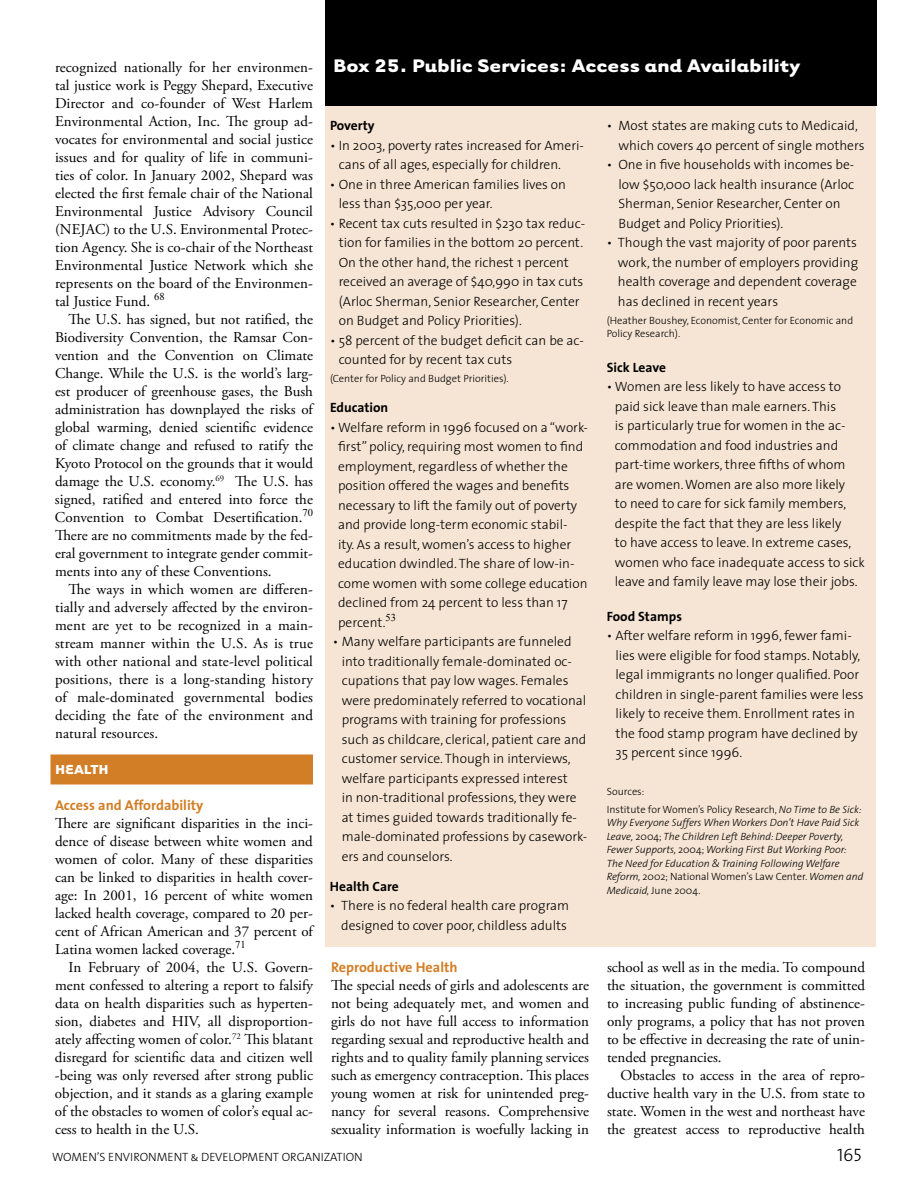
<style>
.page{position:relative;width:918px;height:1188px;background:#fff}
.page>*{position:absolute;margin:0;border:0;box-sizing:border-box;transform-origin:0 0}
.t1{font:700 21px "Tarzana Wide";color:#fff}
.t2{font:18px "The Sans Light Caps";color:#000}
.t3{font:15px/18px "Adobe Garamond Pro";color:#000;text-align:justify}
.t4{font:700 15px "Tarzana Wide";color:#fff}
.t5{font:700 14.25px "The Sans";color:#d27e26}
.t6{font:300 13.5px/19.5px "The Sans";color:#000}
.t7{font:700 13.5px "The Sans";color:#000}
.t8{font:12px "The Sans Light Caps";color:#000}
.t9{font:italic 300 10.5px/13.5px "The Sans";color:#000}
.t10{font:300 10.5px/13.5px "The Sans";color:#000}
.s1{font-style:italic}
.s2{font-style:normal}
</style>
<div class="page">
<div style="left:51px;top:754px;width:262px;height:30px;background:#d27e26"></div>
<div style="left:325px;top:0;width:551px;height:946px;background:#f6e5d4"></div>
<div style="left:325px;top:0;width:552px;height:106px;background:#000"></div>
<h1 class="t1" style="left:333px;top:52px;width:469px">Box 25. Public Services: Access and Availability</h1>
<p class="t3" style="left:55px;top:59px;width:260px">recognized nationally for her environmen&shy;tal justice work is Peggy Shepard, Executive Director and co-founder of West Harlem Environmental Action, Inc. The group ad&shy;vocates for environmental and social justice issues and for quality of life in communi&shy;ties of color. In January 2002, Shepard was elected the first female chair of the National Environmental Justice Advisory Council (NEJAC) to the U.S. Environmental Protec&shy;tion Agency. She is co-chair of the Northeast Environmental Justice Network which she represents on the board of the Environmen&shy;tal Justice Fund. <sup>68</sup></p>
<p class="t3" style="left:55px;top:311px;width:260px;text-indent:14px">The U.S. has signed, but not ratified, the Biodiversity Convention, the Ramsar Con&shy;vention and the Convention on Climate Change. While the U.S. is the world’s larg&shy;est producer of greenhouse gases, the Bush administration has downplayed the risks of global warming, denied scientific evidence of climate change and refused to ratify the Kyoto Protocol on the grounds that it would damage the U.S. economy.<sup>69</sup> The U.S. has signed, ratified and entered into force the Convention to Combat Desertification.<sup>70<br></sup>There are no commitments made by the fed&shy;eral government to integrate gender commit&shy;ments into any of these Conventions.</p>
<p class="t3" style="left:55px;top:581px;width:260px;text-indent:13px">The ways in which women are differen&shy;tially and adversely affected by the environ&shy;ment are yet to be recognized in a main&shy;stream manner within the U.S. As is true with other national and state-level political positions, there is a long-standing history of male-dominated governmental bodies deciding the fate of the environment and natural resources.</p>
<p class="t4" style="left:55px;top:760px;width:55px">HEALTH</p>
<p class="t5" style="left:55px;top:793px;width:150px">Access and Affordability</p>
<p class="t3" style="left:55px;top:815px;width:260px">There are significant disparities in the inci&shy;dence of disease between white women and women of color. Many of these disparities can be linked to disparities in health cover&shy;age: In 2001, 16 percent of white women lacked health coverage, compared to 20 per&shy;cent of African American and 37 percent of Latina women lacked coverage.<sup>71</sup></p>
<p class="t3" style="left:55px;top:959px;width:260px;text-indent:13px">In February of 2004, the U.S. Govern&shy;ment confessed to altering a report to falsify data on health disparities such as hyperten&shy;sion, diabetes and HIV, all disproportion&shy;ately affecting women of color.<sup>72</sup> This blatant disregard for scientific data and citizen well -being was only reversed after strong public objection, and it stands as a glaring example of the obstacles to women of color’s equal ac&shy;cess to health in the U.S.</p>
<p class="t5" style="left:331px;top:955px;width:128px">Reproductive Health</p>
<p class="t6" style="left:618px;top:116px;width:248px;text-indent:-12px">• Most states are making cuts to Medicaid, which covers 40 percent of single mothers</p>
<p class="t6" style="left:618px;top:155px;width:237px;text-indent:-12px">• One in five households with incomes be&shy;low $50,000 lack health insurance (Arloc Sherman, Senior Researcher, Center on Budget and Policy Priorities).</p>
<p class="t6" style="left:618px;top:233px;width:242px;text-align:justify;text-indent:-11px">• Though the vast majority of poor parents work, the number of employers providing health coverage and dependent coverage has declined in recent years</p>
<p class="t10" style="left:607px;top:313px;width:248px">(Heather Boushey, Economist, Center for Economic and<br>Policy Research).</p>
<p class="t7" style="left:607px;top:356px;width:61px">Sick Leave</p>
<p class="t6" style="left:615px;top:377px;width:252px;text-indent:-8px">• Women are less likely to have access to paid sick leave than male earners. This<br>is particularly true for women in the ac&shy;commodation and food industries and part-time workers, three fifths of whom are women. Women are also more likely<br>to need to care for sick family members, despite the fact that they are less likely<br>to have access to leave. In extreme cases, women who face inadequate access to sick leave and family leave may lose their jobs.</p>
<p class="t7" style="left:607px;top:605px;width:77px">Food Stamps</p>
<p class="t6" style="left:616px;top:626px;width:250px;text-indent:-9px">• After welfare reform in 1996, fewer fami&shy;lies were eligible for food stamps. Notably, legal immigrants no longer qualified. Poor children in single-parent families were less likely to receive them. Enrollment rates in the food stamp program have declined by 35 percent since 1996.</p>
<p class="t10" style="left:607px;top:782px;width:256px;line-height:18px">Sources:<br>Institute for Women’s Policy Research, <span class="s1">No Time to Be Sick:</span></p>
<p class="t9" style="left:607px;top:816px;width:258px">Why Everyone Suffers When Workers Don’t Have Paid Sick Leave, <span class="s2">2004;</span> The Children Left Behind: Deeper Poverty, Fewer Supports, <span class="s2">2004;</span> Working First But Working Poor:<br>The Need for Education &amp; Training Following Welfare Reform, <span class="s2">2002; National Women’s Law Center.</span> Women and Medicaid, <span class="s2">June 2004.</span></p>
<p class="t7" style="left:330px;top:114px;width:46px">Poverty</p>
<p class="t6" style="left:339px;top:135px;width:247px;text-indent:-9px">• In 2003, poverty rates increased for Ameri&shy;cans of all ages, especially for children.</p>
<p class="t6" style="left:339px;top:174px;width:229px;text-indent:-9px">• One in three American families lives on less than $35,000 per year.</p>
<p class="t6" style="left:339px;top:213px;width:248px;text-indent:-9px">• Recent tax cuts resulted in $230 tax reduc&shy;tion for families in the bottom 20 percent.<br>On the other hand, the richest 1 percent received an average of $40,990 in tax cuts (Arloc Sherman, Senior Researcher, Center on Budget and Policy Priorities).</p>
<p class="t6" style="left:339px;top:330px;width:247px;text-indent:-9px">• 58 percent of the budget deficit can be ac&shy;counted for by recent tax cuts</p>
<p class="t10" style="left:330px;top:372px;width:180px">(Center for Policy and Budget Priorities).</p>
<p class="t7" style="left:330px;top:396px;width:60px">Education</p>
<p class="t6" style="left:338px;top:417px;width:251px;text-indent:-8px">• Welfare reform in 1996 focused on a “work&shy;first” policy, requiring most women to find employment, regardless of whether the position offered the wages and benefits necessary to lift the family out of poverty and provide long-term economic stabil-<br>ity. As a result, women’s access to higher education dwindled. The share of low-in&shy;come women with some college education declined from 24 percent to less than 17 percent.<sup>53</sup></p>
<p class="t6" style="left:342px;top:631px;width:247px;text-indent:-9px">• Many welfare participants are funneled into traditionally female-dominated oc&shy;cupations that pay low wages. Females were predominately referred to vocational programs with training for professions such as childcare, clerical, patient care and customer service. Though in interviews, welfare participants expressed interest<br>in non-traditional professions, they were at times guided towards traditionally fe&shy;male-dominated professions by casework&shy;ers and counselors.</p>
<p class="t7" style="left:330px;top:875px;width:70px">Health Care</p>
<p class="t6" style="left:330px;top:895px;width:241px;text-align:right">• There is no federal health care program designed to cover poor, childless adults</p>
<p class="t3" style="left:607px;top:959px;width:260px">school as well as in the media. To compound the situation, the government is committed to increasing public funding of abstinence&shy;only programs, a policy that has not proven to be effective in decreasing the rate of unin&shy;tended pregnancies.</p>
<p class="t3" style="left:607px;top:1067px;width:260px;text-indent:13px">Obstacles to access in the area of repro&shy;ductive health vary in the U.S. from state to state. Women in the west and northeast have the greatest access to reproductive health</p>
<p class="t3" style="left:331px;top:977px;width:260px">The special needs of girls and adolescents are not being adequately met, and women and girls do not have full access to information regarding sexual and reproductive health and rights and to quality family planning services such as emergency contraception. This places young women at risk for unintended preg&shy;nancy for several reasons. Comprehensive sexuality information is woefully lacking in</p>
<p class="t8" style="left:52px;top:1147px;width:312px">WOMEN’S ENVIRONMENT &amp; DEVELOPMENT ORGANIZATION</p>
<p class="t2" style="left:837px;top:1140px;width:26px">165</p>
</div>
